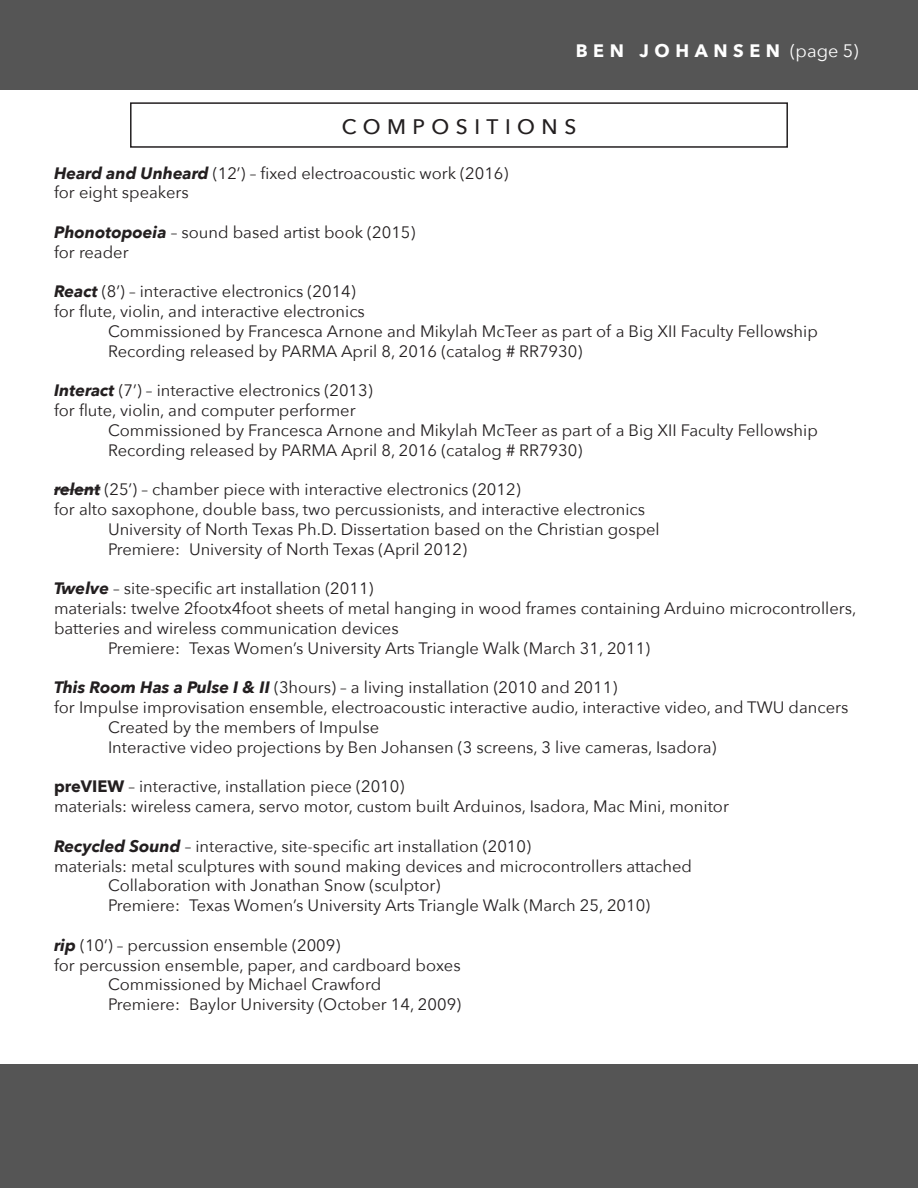
<style>
.page{position:relative;width:918px;height:1188px;background:#fff}
.page>*{position:absolute;margin:0;border:0;box-sizing:border-box;transform-origin:0 0}
.t1{font:500 21px "Avenir Next";letter-spacing:.31em;color:#231f20}
.t2{font:700 18px "Avenir Next";letter-spacing:.31em;color:#fff}
.t3{font:16.5px/19.8px "Avenir Next";color:#231f20}
.s1{font-weight:400}
.s2{font-weight:700;font-style:italic}
.s3{font-weight:700}
</style>
<div class="page">
<div style="left:130px;top:102px;width:658px;height:46px;border:2px solid #231f20"></div>
<hr style="left:54px;top:489px;width:46px;height:1px;background:#231f20">
<div style="left:0;top:0;width:918px;height:90px;background:#555"></div>
<div style="left:1px;top:1065px;width:917px;height:123px;background:#555"></div>
<p class="t2" style="left:576px;top:35px;width:285px">BEN JOHANSEN <span class="s1">(page 5)</span></p>
<p class="t1" style="left:342px;top:109px;width:236px">COMPOSITIONS</p>
<p class="t3" style="left:54px;top:162px;width:456px"><span class="s2">Heard and Unheard</span> (12’) – fixed electroacoustic work (2016)</p>
<p class="t3" style="left:54px;top:182px;width:136px">for eight speakers</p>
<p class="t3" style="left:54px;top:222px;width:363px"><span class="s2">Phonotopoeia</span> – sound based artist book (2015)</p>
<p class="t3" style="left:54px;top:241px;width:76px">for reader</p>
<p class="t3" style="left:54px;top:281px;width:303px"><span class="s2">React</span> (8’) – interactive electronics (2014)</p>
<p class="t3" style="left:54px;top:301px;width:312px">for flute, violin, and interactive electronics</p>
<p class="t3" style="left:108px;top:321px;width:711px">Commissioned by Francesca Arnone and Mikylah McTeer as part of a Big XII Faculty Fellowship</p>
<p class="t3" style="left:108px;top:340px;width:476px">Recording released by PARMA April 8, 2016 (catalog # RR7930)</p>
<p class="t3" style="left:54px;top:380px;width:320px"><span class="s2">Interact</span> (7’) – interactive electronics (2013)</p>
<p class="t3" style="left:54px;top:400px;width:303px">for flute, violin, and computer performer</p>
<p class="t3" style="left:108px;top:420px;width:711px">Commissioned by Francesca Arnone and Mikylah McTeer as part of a Big XII Faculty Fellowship</p>
<p class="t3" style="left:108px;top:439px;width:476px">Recording released by PARMA April 8, 2016 (catalog # RR7930)</p>
<p class="t3" style="left:54px;top:479px;width:468px"><span class="s2">relent</span> (25’) – chamber piece with interactive electronics (2012)</p>
<p class="t3" style="left:54px;top:499px;width:593px">for alto saxophone, double bass, two percussionists, and interactive electronics</p>
<p class="t3" style="left:108px;top:519px;width:553px">University of North Texas Ph.D. Dissertation based on the Christian gospel</p>
<p class="t3" style="left:108px;top:538px;width:361px">Premiere: University of North Texas (April 2012)</p>
<p class="t3" style="left:54px;top:578px;width:321px"><span class="s2">Twelve</span> – site-specific art installation (2011)</p>
<p class="t3" style="left:54px;top:598px;width:804px">materials: twelve 2footx4foot sheets of metal hanging in wood frames containing Arduino microcontrollers, batteries and wireless communication devices</p>
<p class="t3" style="left:108px;top:637px;width:544px">Premiere: Texas Women’s University Arts Triangle Walk (March 31, 2011)</p>
<p class="t3" style="left:54px;top:677px;width:565px"><span class="s2">This Room Has a Pulse I &amp; II</span> (3hours) – a living installation (2010 and 2011)</p>
<p class="t3" style="left:54px;top:697px;width:796px">for Impulse improvisation ensemble, electroacoustic interactive audio, interactive video, and TWU dancers</p>
<p class="t3" style="left:108px;top:717px;width:273px">Created by the members of Impulse</p>
<p class="t3" style="left:108px;top:736px;width:610px">Interactive video projections by Ben Johansen (3 screens, 3 live cameras, Isadora)</p>
<p class="t3" style="left:54px;top:776px;width:352px"><span class="s3">preVIEW</span> – interactive, installation piece (2010)</p>
<p class="t3" style="left:54px;top:796px;width:676px">materials: wireless camera, servo motor, custom built Arduinos, Isadora, Mac Mini, monitor</p>
<p class="t3" style="left:54px;top:835px;width:479px"><span class="s2">Recycled Sound</span> – interactive, site-specific art installation (2010)</p>
<p class="t3" style="left:54px;top:855px;width:640px">materials: metal sculptures with sound making devices and microcontrollers attached</p>
<p class="t3" style="left:108px;top:875px;width:334px">Collaboration with Jonathan Snow (sculptor)</p>
<p class="t3" style="left:108px;top:895px;width:544px">Premiere: Texas Women’s University Arts Triangle Walk (March 25, 2010)</p>
<p class="t3" style="left:54px;top:934px;width:288px"><span class="s2">rip</span> (10’) – percussion ensemble (2009)</p>
<p class="t3" style="left:54px;top:954px;width:408px">for percussion ensemble, paper, and cardboard boxes</p>
<p class="t3" style="left:108px;top:974px;width:275px">Commissioned by Michael Crawford</p>
<p class="t3" style="left:108px;top:994px;width:355px">Premiere: Baylor University (October 14, 2009)</p>
</div>
